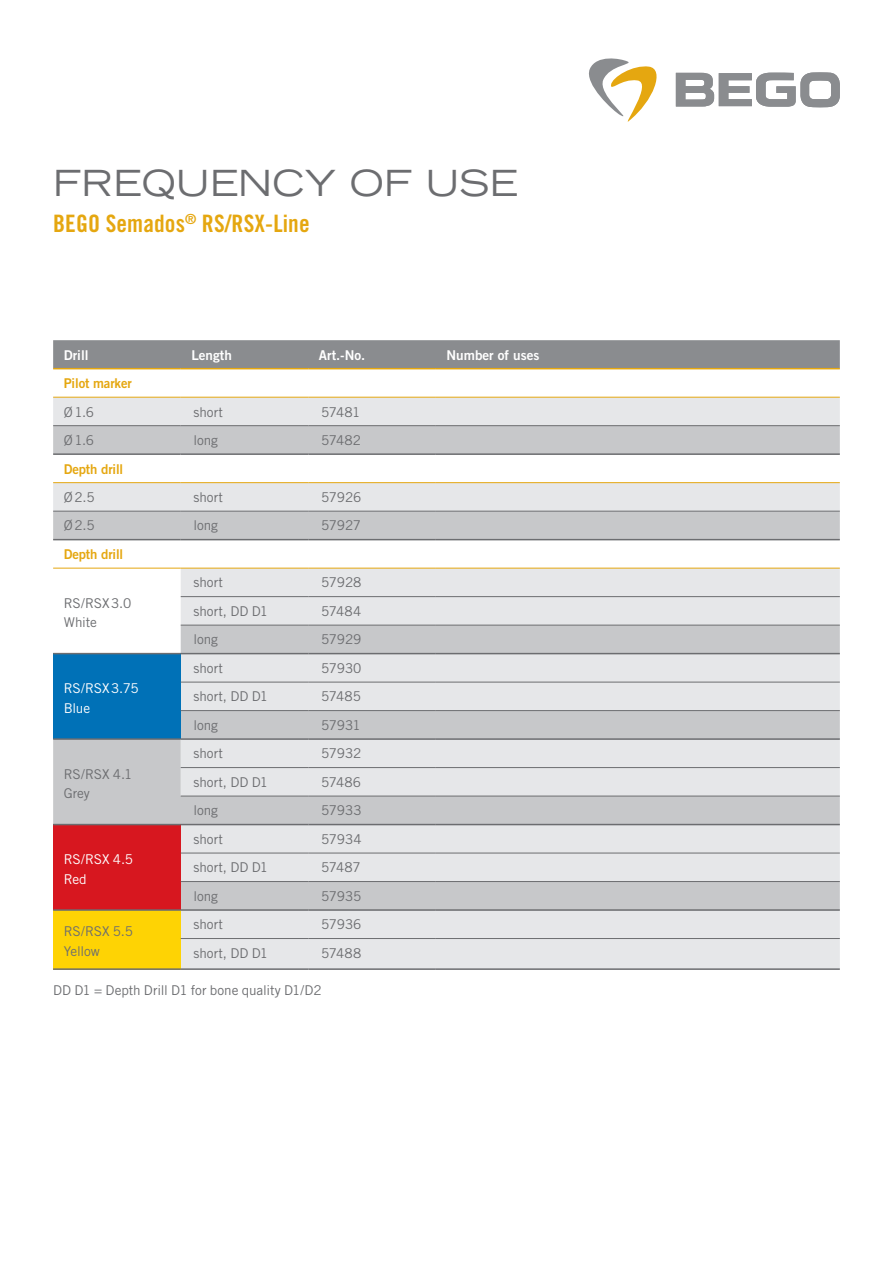
<style>
.page{position:relative;width:893px;height:1263px;background:#fff}
.page>*{position:absolute;margin:0;border:0;box-sizing:border-box;transform-origin:0 0}
.t1{font:expanded 36px "Trade Gothic LT Std";letter-spacing:.005em;color:#6c6d70}
.t2{font:24px "Trade Gothic LT Std Bd Cn 20";letter-spacing:.005em;color:#e5a710}
.t3{font:13.5px/19.5px "Trade Gothic LT Pro";letter-spacing:-.005em;color:#6c6d70}
.t4{font:13.5px "Trade Gothic LT Pro Bd 2";color:#fff}
.t5{font:13.5px "Trade Gothic LT Pro Bd 2";letter-spacing:-.01em;color:#e5a710}
.t6{font:13.5px/19.5px "Trade Gothic LT Pro";letter-spacing:-.015em;color:#fff}
</style>
<div class="page">
<div style="left:53px;top:340px;width:787px;height:28px;background:#8a8c8f"></div>
<svg style="left:53px;top:369px;width:787px;height:28px"></svg>
<div style="left:53px;top:398px;width:787px;height:570px;background:#e6e7e9"></div>
<svg style="left:53px;top:426px;width:787px;height:483px;fill:#e6e7e9"></svg>
<div style="left:53px;top:654px;width:128px;height:85px;background:#0071b7"></div>
<div style="left:53px;top:824px;width:128px;height:86px;background:#d7171f"></div>
<div style="left:53px;top:910px;width:128px;height:59px;background:#fed304"></div>
<hr style="left:53px;top:368px;width:128px;height:1px;background:#e5a710">
<hr style="left:181px;top:368px;width:127px;height:1px;background:#e5a710">
<hr style="left:308px;top:368px;width:128px;height:1px;background:#e5a710">
<hr style="left:436px;top:368px;width:404px;height:1px;background:#e5a710">
<hr style="left:53px;top:397px;width:128px;height:1px;background:#e5a710">
<hr style="left:181px;top:397px;width:127px;height:1px;background:#e5a710">
<hr style="left:308px;top:397px;width:128px;height:1px;background:#e5a710">
<hr style="left:436px;top:397px;width:404px;height:1px;background:#e5a710">
<hr style="left:53px;top:482px;width:128px;height:1px;background:#e5a710">
<hr style="left:181px;top:482px;width:127px;height:1px;background:#e5a710">
<hr style="left:308px;top:482px;width:128px;height:1px;background:#e5a710">
<hr style="left:436px;top:482px;width:404px;height:1px;background:#e5a710">
<hr style="left:53px;top:568px;width:128px;height:1px;background:#e5a710">
<hr style="left:181px;top:568px;width:127px;height:1px;background:#e5a710">
<hr style="left:308px;top:568px;width:128px;height:1px;background:#e5a710">
<hr style="left:436px;top:568px;width:404px;height:1px;background:#e5a710">
<hr style="left:53px;top:453px;width:128px;height:2px;background:#6c6d70">
<hr style="left:181px;top:453px;width:127px;height:2px;background:#6c6d70">
<hr style="left:308px;top:453px;width:128px;height:2px;background:#6c6d70">
<hr style="left:436px;top:453px;width:404px;height:2px;background:#6c6d70">
<hr style="left:53px;top:539px;width:128px;height:1px;background:#6c6d70">
<hr style="left:181px;top:539px;width:127px;height:1px;background:#6c6d70">
<hr style="left:308px;top:539px;width:128px;height:1px;background:#6c6d70">
<hr style="left:436px;top:539px;width:404px;height:1px;background:#6c6d70">
<hr style="left:53px;top:425px;width:128px;height:1px;background:#6c6d70">
<hr style="left:181px;top:425px;width:127px;height:1px;background:#6c6d70">
<hr style="left:308px;top:425px;width:128px;height:1px;background:#6c6d70">
<hr style="left:436px;top:425px;width:404px;height:1px;background:#6c6d70">
<hr style="left:53px;top:511px;width:128px;height:1px;background:#6c6d70">
<hr style="left:181px;top:511px;width:127px;height:1px;background:#6c6d70">
<hr style="left:308px;top:511px;width:128px;height:1px;background:#6c6d70">
<hr style="left:436px;top:511px;width:404px;height:1px;background:#6c6d70">
<hr style="left:181px;top:596px;width:127px;height:1px;background:#6c6d70">
<hr style="left:308px;top:596px;width:128px;height:1px;background:#6c6d70">
<hr style="left:436px;top:596px;width:404px;height:1px;background:#6c6d70">
<hr style="left:181px;top:682px;width:127px;height:1px;background:#6c6d70">
<hr style="left:308px;top:682px;width:128px;height:1px;background:#6c6d70">
<hr style="left:436px;top:682px;width:404px;height:1px;background:#6c6d70">
<hr style="left:181px;top:767px;width:127px;height:1px;background:#6c6d70">
<hr style="left:308px;top:767px;width:128px;height:1px;background:#6c6d70">
<hr style="left:436px;top:767px;width:404px;height:1px;background:#6c6d70">
<hr style="left:181px;top:853px;width:127px;height:1px;background:#6c6d70">
<hr style="left:308px;top:853px;width:128px;height:1px;background:#6c6d70">
<hr style="left:436px;top:853px;width:404px;height:1px;background:#6c6d70">
<hr style="left:181px;top:625px;width:127px;height:1px;background:#6c6d70">
<hr style="left:308px;top:625px;width:128px;height:1px;background:#6c6d70">
<hr style="left:436px;top:625px;width:404px;height:1px;background:#6c6d70">
<hr style="left:181px;top:710px;width:127px;height:1px;background:#6c6d70">
<hr style="left:308px;top:710px;width:128px;height:1px;background:#6c6d70">
<hr style="left:436px;top:710px;width:404px;height:1px;background:#6c6d70">
<hr style="left:181px;top:796px;width:127px;height:1px;background:#6c6d70">
<hr style="left:308px;top:796px;width:128px;height:1px;background:#6c6d70">
<hr style="left:436px;top:796px;width:404px;height:1px;background:#6c6d70">
<hr style="left:181px;top:881px;width:127px;height:1px;background:#6c6d70">
<hr style="left:308px;top:881px;width:128px;height:1px;background:#6c6d70">
<hr style="left:436px;top:881px;width:404px;height:1px;background:#6c6d70">
<hr style="left:181px;top:938px;width:127px;height:1px;background:#6c6d70">
<hr style="left:308px;top:938px;width:128px;height:1px;background:#6c6d70">
<hr style="left:436px;top:938px;width:404px;height:1px;background:#6c6d70">
<hr style="left:181px;top:653px;width:127px;height:1px;background:#6c6d70">
<hr style="left:308px;top:653px;width:128px;height:1px;background:#6c6d70">
<hr style="left:436px;top:653px;width:404px;height:1px;background:#6c6d70">
<hr style="left:181px;top:738px;width:127px;height:2px;background:#6c6d70">
<hr style="left:308px;top:738px;width:128px;height:2px;background:#6c6d70">
<hr style="left:436px;top:738px;width:404px;height:2px;background:#6c6d70">
<hr style="left:181px;top:824px;width:127px;height:1px;background:#6c6d70">
<hr style="left:308px;top:824px;width:128px;height:1px;background:#6c6d70">
<hr style="left:436px;top:824px;width:404px;height:1px;background:#6c6d70">
<hr style="left:181px;top:909px;width:127px;height:2px;background:#6c6d70">
<hr style="left:308px;top:909px;width:128px;height:2px;background:#6c6d70">
<hr style="left:436px;top:909px;width:404px;height:2px;background:#6c6d70">
<hr style="left:181px;top:968px;width:127px;height:2px;background:#6c6d70">
<hr style="left:308px;top:968px;width:128px;height:2px;background:#6c6d70">
<hr style="left:436px;top:968px;width:404px;height:2px;background:#6c6d70">
<hr style="left:53px;top:968px;width:128px;height:2px;background:#6c6d70">
<hr style="left:53px;top:738px;width:128px;height:2px;background:#6c6d70">
<hr style="left:53px;top:824px;width:128px;height:1px;background:#6c6d70">
<hr style="left:53px;top:909px;width:128px;height:2px;background:#6c6d70">
<hr style="left:53px;top:653px;width:128px;height:1px;background:#6c6d70">
<svg style="left:589px;top:58px;width:68px;height:64px"></svg>
<svg style="left:676px;top:72px;width:164px;height:35px"></svg>
<h1 class="t1" style="left:53px;top:160px;width:466px">FREQUENCY OF USE</h1>
<h2 class="t2" style="left:53px;top:209px;width:258px">BEGO Semados<sup>®</sup> RS/RSX-Line</h2>
<p class="t4" style="left:64px;top:347px;width:26px">Drill</p>
<p class="t4" style="left:191px;top:347px;width:42px">Length</p>
<p class="t4" style="left:319px;top:347px;width:48px">Art.-No.</p>
<p class="t4" style="left:446px;top:347px;width:94px">Number of uses</p>
<p class="t5" style="left:64px;top:375px;width:70px">Pilot marker</p>
<p class="t3" style="left:64px;top:402px;width:32px">Ø1.6</p>
<p class="t3" style="left:193px;top:402px;width:31px">short</p>
<p class="t3" style="left:321px;top:402px;width:41px">57481</p>
<p class="t3" style="left:64px;top:430px;width:32px">Ø1.6</p>
<p class="t3" style="left:193px;top:430px;width:26px">long</p>
<p class="t3" style="left:321px;top:430px;width:42px">57482</p>
<p class="t5" style="left:64px;top:460px;width:61px">Depth drill</p>
<p class="t3" style="left:64px;top:487px;width:32px">Ø2.5</p>
<p class="t3" style="left:193px;top:487px;width:31px">short</p>
<p class="t3" style="left:321px;top:487px;width:42px">57926</p>
<p class="t3" style="left:64px;top:516px;width:32px">Ø2.5</p>
<p class="t3" style="left:193px;top:516px;width:26px">long</p>
<p class="t3" style="left:321px;top:516px;width:42px">57927</p>
<p class="t5" style="left:64px;top:546px;width:61px">Depth drill</p>
<p class="t3" style="left:64px;top:593px;width:69px">RS/RSX3.0<br>White</p>
<p class="t3" style="left:193px;top:573px;width:31px">short</p>
<p class="t3" style="left:321px;top:573px;width:42px">57928</p>
<p class="t3" style="left:193px;top:601px;width:76px">short, DD D1</p>
<p class="t3" style="left:321px;top:601px;width:42px">57484</p>
<p class="t3" style="left:193px;top:630px;width:26px">long</p>
<p class="t3" style="left:321px;top:630px;width:42px">57929</p>
<p class="t6" style="left:64px;top:678px;width:77px">RS/RSX3.75<br>Blue</p>
<p class="t3" style="left:64px;top:764px;width:70px">RS/RSX 4.1<br>Grey</p>
<p class="t6" style="left:64px;top:849px;width:71px">RS/RSX 4.5<br>Red</p>
<p class="t3" style="left:193px;top:658px;width:31px">short</p>
<p class="t3" style="left:321px;top:658px;width:42px">57930</p>
<p class="t3" style="left:193px;top:687px;width:76px">short, DD D1</p>
<p class="t3" style="left:321px;top:687px;width:42px">57485</p>
<p class="t3" style="left:193px;top:715px;width:26px">long</p>
<p class="t3" style="left:321px;top:715px;width:41px">57931</p>
<p class="t3" style="left:193px;top:744px;width:31px">short</p>
<p class="t3" style="left:321px;top:744px;width:42px">57932</p>
<p class="t3" style="left:193px;top:772px;width:76px">short, DD D1</p>
<p class="t3" style="left:321px;top:772px;width:42px">57486</p>
<p class="t3" style="left:193px;top:801px;width:26px">long</p>
<p class="t3" style="left:321px;top:801px;width:42px">57933</p>
<p class="t3" style="left:193px;top:829px;width:31px">short</p>
<p class="t3" style="left:321px;top:829px;width:42px">57934</p>
<p class="t3" style="left:193px;top:858px;width:76px">short, DD D1</p>
<p class="t3" style="left:321px;top:858px;width:41px">57487</p>
<p class="t3" style="left:193px;top:886px;width:26px">long</p>
<p class="t3" style="left:321px;top:886px;width:42px">57935</p>
<p class="t3" style="left:193px;top:914px;width:31px">short</p>
<p class="t3" style="left:321px;top:914px;width:42px">57936</p>
<p class="t3" style="left:193px;top:943px;width:76px">short, DD D1</p>
<p class="t3" style="left:321px;top:943px;width:42px">57488</p>
<p class="t3" style="left:53px;top:981px;width:270px">DD D1 = Depth Drill D1 for bone quality D1/D2</p>
<p class="t3" style="left:64px;top:921px;width:71px">RS/RSX 5.5<br>Yellow</p>
</div>
